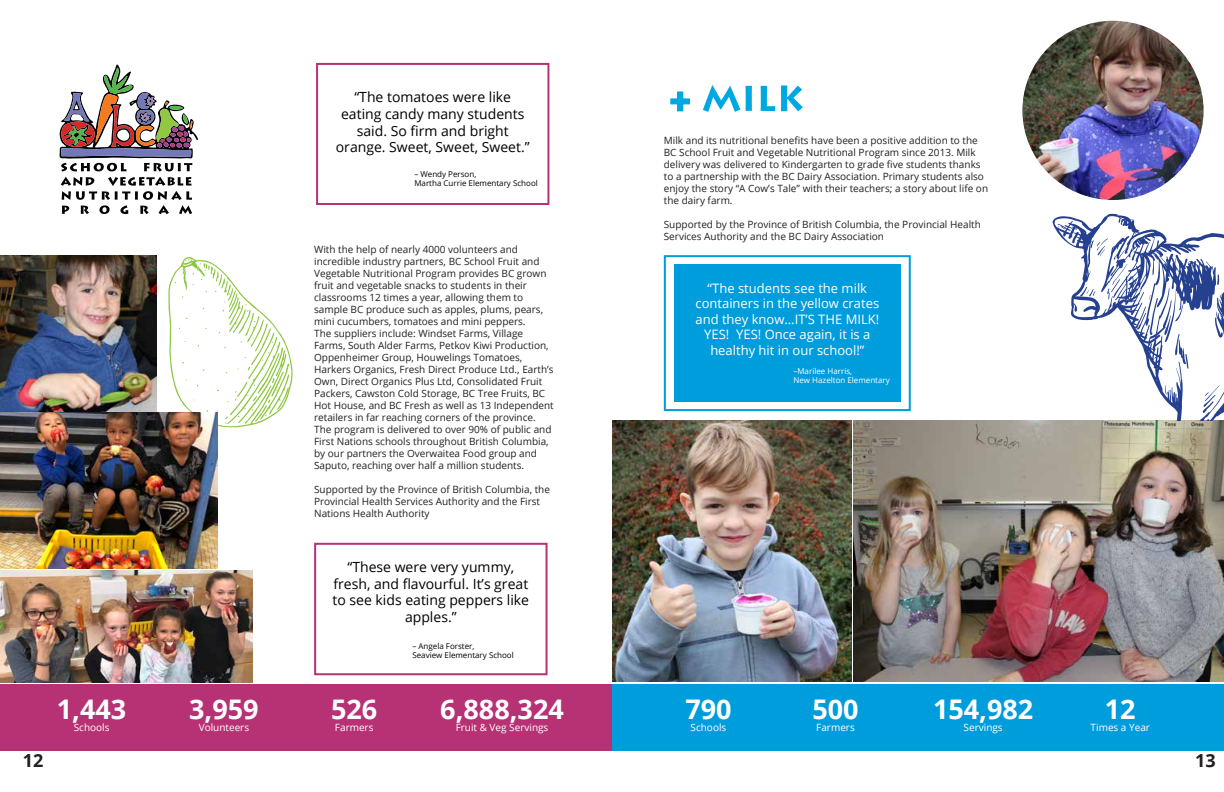
<style>
.page{position:relative;width:1224px;height:792px;background:#fff}
.page>*{position:absolute;margin:0;border:0;box-sizing:border-box;transform-origin:0 0}
.t1{font:700 27px "Open Sans";color:#fff}
.t2{font:700 18px "Open Sans";color:#231f20}
.t3{font:14px/16.8px "Open Sans";color:#000;text-align:center}
.t4{font:13px/15.6px "Open Sans";color:#fff;text-align:center}
.t5{font:10px/12px "Open Sans";color:#231f20}
.t6{font:10px "Open Sans";color:#fff}
.t7{font:8px/9.6px "Open Sans";color:#000}
.t8{font:8px/9.6px "Open Sans";color:#fff}
</style>
<div class="page">
<svg style="left:168px;top:257px;width:125px;height:170px"></svg>
<div style="left:612px;top:684px;width:612px;height:67px;background:#009ddd"></div>
<svg style="left:59px;top:65px;width:139px;height:149px"></svg>
<svg style="left:703px;top:85px;width:100px;height:27px"></svg>
<svg style="left:670px;top:91px;width:20px;height:21px"></svg>
<div style="left:0;top:684px;width:612px;height:67px;background:#b73274"></div>
<div style="left:316px;top:63px;width:233px;height:142px;border:2px solid #b73274"></div>
<div style="left:314px;top:543px;width:234px;height:132px;border:2px solid #b73274"></div>
<img style="left:0;top:255px;width:157px;height:156px">
<img style="left:0;top:413px;width:217px;height:156px">
<img style="left:0;top:571px;width:252px;height:111px">
<img style="left:612px;top:420px;width:239px;height:262px">
<img style="left:853px;top:420px;width:371px;height:262px">
<svg style="left:1053px;top:214px;width:171px;height:207px"></svg>
<div style="left:675px;top:264px;width:226px;height:137px;background:#009ddd"></div>
<div style="left:664px;top:255px;width:247px;height:156px;border:2px solid #009ddd"></div>
<img style="left:1022px;top:21px;width:182px;height:179px">
<h1 class="t1" style="left:57px;top:690px;width:71px">1,443</h1>
<p class="t6" style="left:74px;top:720px;width:37px">Schools</p>
<h1 class="t1" style="left:189px;top:690px;width:71px">3,959</h1>
<p class="t6" style="left:199px;top:720px;width:52px">Volunteers</p>
<h3 class="t3" style="left:336px;top:88px;width:195px">“The tomatoes were like eating candy many students said. So firm and bright orange. Sweet, Sweet, Sweet.”</h3>
<p class="t7" style="left:414px;top:169px;width:125px">– Wendy Person,<br>Martha Currie Elementary School</p>
<p class="t5" style="left:314px;top:243px;width:241px">With the help of nearly 4000 volunteers and incredible industry partners, BC School Fruit and Vegetable Nutritional Program provides BC grown fruit and vegetable snacks to students in their classrooms 12 times a year, allowing them to sample BC produce such as apples, plums, pears, mini cucumbers, tomatoes and mini peppers.<br>The suppliers include: Windset Farms, Village Farms, South Alder Farms, Petkov Kiwi Production, Oppenheimer Group, Houwelings Tomatoes, Harkers Organics, Fresh Direct Produce Ltd., Earth’s Own, Direct Organics Plus Ltd, Consolidated Fruit Packers, Cawston Cold Storage, BC Tree Fruits, BC Hot House, and BC Fresh as well as 13 Independent retailers in far reaching corners of the province.<br>The program is delivered to over 90% of public and First Nations schools throughout British Columbia, by our partners the Overwaitea Food group and Saputo, reaching over half a million students.</p>
<p class="t5" style="left:314px;top:483px;width:237px">Supported by the Province of British Columbia, the<br>Provincial Health Services Authority and the First<br>Nations Health Authority</p>
<h3 class="t3" style="left:333px;top:558px;width:198px">“These were very yummy, fresh, and flavourful. It’s great to see kids eating peppers like apples.”</h3>
<p class="t7" style="left:412px;top:641px;width:103px">– Angela Forster,<br>Seaview Elementary School</p>
<h1 class="t1" style="left:331px;top:690px;width:48px">526</h1>
<p class="t6" style="left:335px;top:720px;width:40px">Farmers</p>
<h1 class="t1" style="left:440px;top:690px;width:125px">6,888,324</h1>
<p class="t6" style="left:456px;top:720px;width:94px">Fruit &amp; Veg Servings</p>
<p class="t5" style="left:664px;top:134px;width:326px">Milk and its nutritional benefits have been a positive addition to the BC School Fruit and Vegetable Nutritional Program since 2013. Milk delivery was delivered to Kindergarten to grade five students thanks to a partnership with the BC Dairy Association. Primary students also enjoy the story “A Cow’s Tale” with their teachers; a story about life on the dairy farm.</p>
<p class="t5" style="left:664px;top:218px;width:319px">Supported by the Province of British Columbia, the Provincial Health<br>Services Authority and the BC Dairy Association</p>
<h3 class="t4" style="left:695px;top:280px;width:185px">“The students see the milk containers in the yellow crates and they know…IT’S THE MILK!<br>YES! YES! Once again, it is a healthy hit in our school!”</h3>
<p class="t8" style="left:793px;top:366px;width:98px">–Marilee Harris,<br>New Hazelton Elementary</p>
<h1 class="t1" style="left:685px;top:690px;width:48px">790</h1>
<p class="t6" style="left:691px;top:720px;width:37px">Schools</p>
<h1 class="t1" style="left:812px;top:690px;width:48px">500</h1>
<p class="t6" style="left:816px;top:720px;width:40px">Farmers</p>
<h1 class="t1" style="left:933px;top:690px;width:102px">154,982</h1>
<p class="t6" style="left:964px;top:720px;width:41px">Servings</p>
<h1 class="t1" style="left:1105px;top:690px;width:32px">12</h1>
<p class="t6" style="left:1091px;top:720px;width:61px">Times a Year</p>
<h2 class="t2" style="left:23px;top:748px;width:22px">12</h2>
<h2 class="t2" style="left:1195px;top:748px;width:22px">13</h2>
</div>
